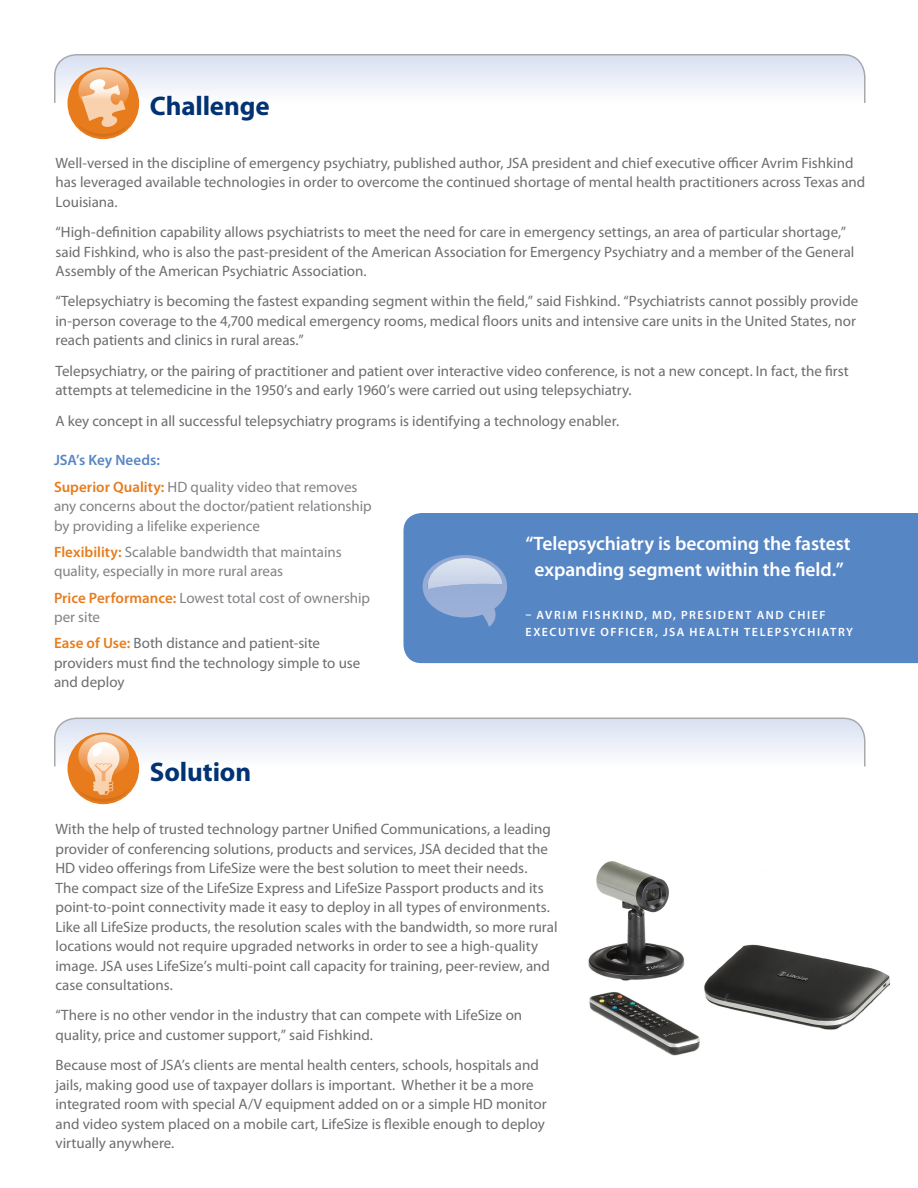
<style>
.page{position:relative;width:918px;height:1188px;background:#fff}
.page>*{position:absolute;margin:0;border:0;box-sizing:border-box;transform-origin:0 0}
._02_Header_A__front{font:700 27px "Myriad Pro";letter-spacing:-.005em;color:#013374}
._02_Header_A__front-2{font:600 19.5px/25.5px "Myriad Pro";letter-spacing:-.005em;color:#fff;text-align:center}
._03_Body_Copy_A__fro{font:15px/19.5px "Myriad Pro";color:#6c6d70}
._03_Body_Copy_A__fro-2{font:15px/19.5px "Myriad Pro";color:#808285}
._03_Body_Copy_A__fro-3{font:600 15px "Myriad Pro";color:#5786c5}
._02_Header_A__front-3{font:600 12px/16.5px "Myriad Pro";letter-spacing:.13em;color:#fff}
.s1{font-weight:600;color:#e87c1d}
</style>
<div class="page">
<img style="left:588px;top:862px;width:301px;height:193px">
<div style="left:404px;top:513px;width:514px;height:150px;background:#5786c5"></div>
<svg style="left:423px;top:555px;width:84px;height:72px;background:#7d9dce"></svg>
<img style="left:428px;top:558px;width:75px;height:31px">
<svg style="left:54px;top:54px;width:812px;height:83px"></svg>
<svg style="left:54px;top:717px;width:812px;height:85px"></svg>
<p class="_02_Header_A__front" style="left:150px;top:88px;width:121px">Challenge</p>
<p class="_03_Body_Copy_A__fro" style="left:55px;top:153px;width:811px">Well-versed in the discipline of emergency psychiatry, published author, JSA president and chief executive officer Avrim Fishkind has leveraged available technologies in order to overcome the continued shortage of mental health practitioners across Texas and<br>Louisiana.</p>
<p class="_03_Body_Copy_A__fro" style="left:55px;top:222px;width:800px">“High-definition capability allows psychiatrists to meet the need for care in emergency settings, an area of particular shortage,” said Fishkind, who is also the past-president of the American Association for Emergency Psychiatry and a member of the General<br>Assembly of the American Psychiatric Association.</p>
<p class="_03_Body_Copy_A__fro" style="left:55px;top:291px;width:804px">“Telepsychiatry is becoming the fastest expanding segment within the field,” said Fishkind. “Psychiatrists cannot possibly provide in-person coverage to the 4,700 medical emergency rooms, medical floors units and intensive care units in the United States, nor reach patients and clinics in rural areas.”</p>
<p class="_03_Body_Copy_A__fro" style="left:55px;top:361px;width:795px">Telepsychiatry, or the pairing of practitioner and patient over interactive video conference, is not a new concept. In fact, the first attempts at telemedicine in the 1950’s and early 1960’s were carried out using telepsychiatry.</p>
<p class="_03_Body_Copy_A__fro" style="left:55px;top:410px;width:565px">A key concept in all successful telepsychiatry programs is identifying a technology enabler.</p>
<p class="_03_Body_Copy_A__fro-3" style="left:54px;top:451px;width:107px">JSA’s Key Needs:</p>
<p class="_03_Body_Copy_A__fro-2" style="left:54px;top:477px;width:319px"><span class="s1">Superior Quality:</span> HD quality video that removes any concerns about the doctor/patient relationship by providing a lifelike experience</p>
<p class="_03_Body_Copy_A__fro-2" style="left:54px;top:542px;width:289px"><span class="s1">Flexibility:</span> Scalable bandwidth that maintains quality, especially in more rural areas</p>
<p class="_03_Body_Copy_A__fro-2" style="left:54px;top:588px;width:318px"><span class="s1">Price Performance:</span> Lowest total cost of ownership per site</p>
<p class="_03_Body_Copy_A__fro" style="left:54px;top:633px;width:308px"><span class="s1">Ease of Use:</span> Both distance and patient-site providers must find the technology simple to use and deploy</p>
<p class="_02_Header_A__front-2" style="left:525px;top:530px;width:327px">“Telepsychiatry is becoming the fastest expanding segment within the field.”</p>
<p class="_02_Header_A__front-3" style="left:525px;top:607px;width:329px">– AVRIM FISHKIND, MD, PRESIDENT AND CHIEF<br>EXECUTIVE OFFICER, JSA HEALTH TELEPSYCHIATRY</p>
<p class="_02_Header_A__front" style="left:150px;top:754px;width:103px">Solution</p>
<p class="_03_Body_Copy_A__fro" style="left:55px;top:819px;width:504px">With the help of trusted technology partner Unified Communications, a leading provider of conferencing solutions, products and services, JSA decided that the HD video offerings from LifeSize were the best solution to meet their needs.<br>The compact size of the LifeSize Express and LifeSize Passport products and its point-to-point connectivity made it easy to deploy in all types of environments.<br>Like all LifeSize products, the resolution scales with the bandwidth, so more rural locations would not require upgraded networks in order to see a high-quality image. JSA uses LifeSize’s multi-point call capacity for training, peer-review, and case consultations.</p>
<p class="_03_Body_Copy_A__fro" style="left:55px;top:1005px;width:468px">“There is no other vendor in the industry that can compete with LifeSize on quality, price and customer support,” said Fishkind.</p>
<p class="_03_Body_Copy_A__fro" style="left:55px;top:1055px;width:493px">Because most of JSA’s clients are mental health centers, schools, hospitals and jails, making good use of taxpayer dollars is important. Whether it be a more integrated room with special A/V equipment added on or a simple HD monitor and video system placed on a mobile cart, LifeSize is flexible enough to deploy virtually anywhere.</p>
</div>
